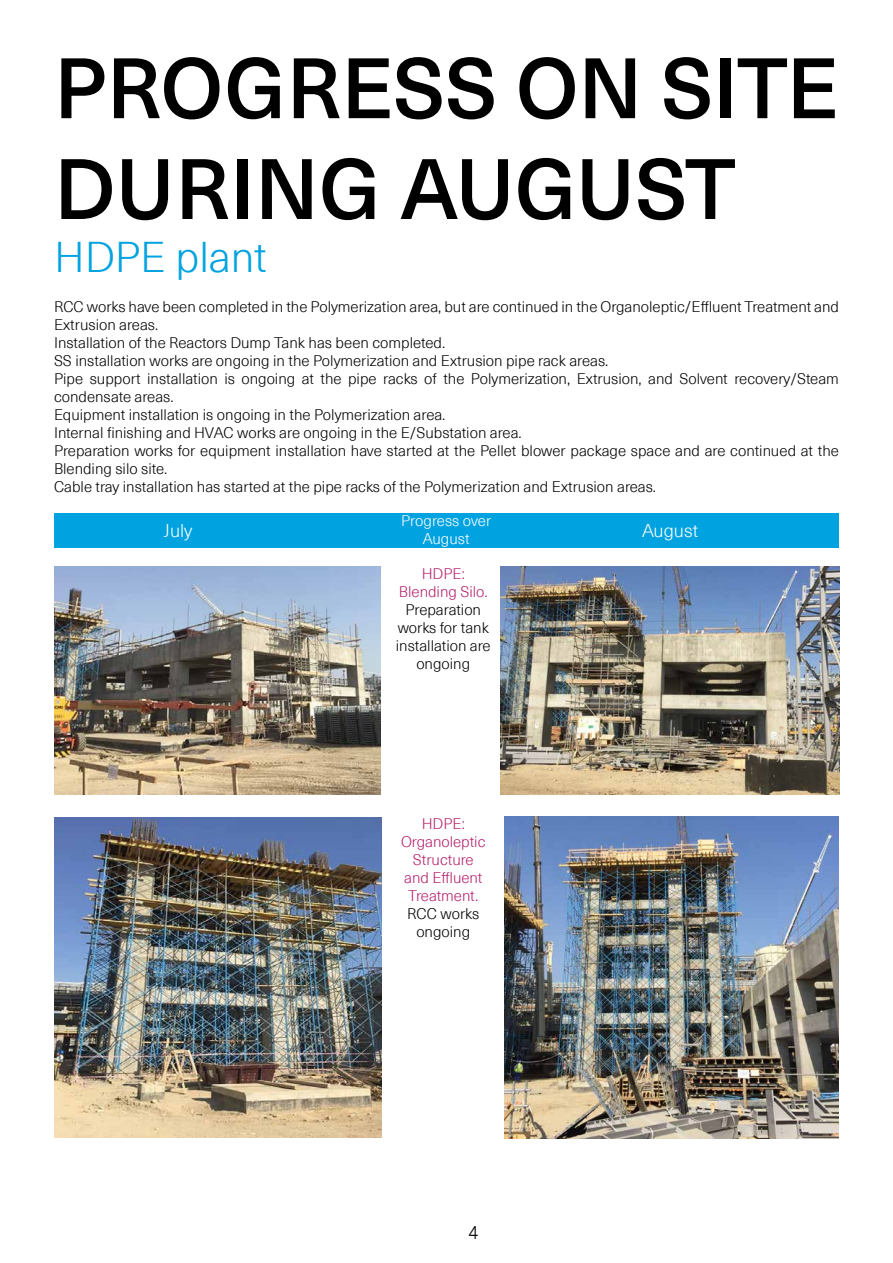
<style>
.page{position:relative;width:893px;height:1263px;background:#fff}
.page>*{position:absolute;margin:0;border:0;box-sizing:border-box;transform-origin:0 0}
.t1{font:500 84px/100.8px "Neue Haas Unica W1 G";color:#000}
.t2{font:300 42px "Neue Haas Unica W1 G";color:#00a3e0}
.t3{font:300 18px "Neue Haas Unica W1 G";color:#fff}
.t4{font:300 18px "Akzidenz Grotesk";color:#000}
.t5{font:300 15px/18px "Neue Haas Unica W1 G";color:#000;text-align:center}
.t6{font:300 15px/18px "Neue Haas Unica W1 G";color:#b51f6b;text-align:center}
.t7{font:300 15px/18px "Neue Haas Unica W1 G";color:#fff;text-align:center}
</style>
<div class="page">
<div style="left:54px;top:513px;width:785px;height:35px;background:#00a3e0"></div>
<img style="left:54px;top:817px;width:327px;height:321px">
<img style="left:54px;top:567px;width:327px;height:227px">
<img style="left:500px;top:567px;width:340px;height:227px">
<img style="left:505px;top:816px;width:334px;height:322px">
<h1 class="t1" style="left:54px;top:33px;width:786px">PROGRESS ON SITE<br>DURING AUGUST</h1>
<h2 class="t2" style="left:54px;top:227px;width:214px">HDPE plant</h2>
<p class="t5" style="left:54px;top:297px;width:786px;text-align:left">RCC works have been completed in the Polymerization area, but are continued in the Organoleptic/Effluent Treatment and Extrusion areas.<br>Installation of the Reactors Dump Tank has been completed.<br>SS installation works are ongoing in the Polymerization and Extrusion pipe rack areas.<br>Pipe support installation is ongoing at the pipe racks of the Polymerization, Extrusion, and Solvent recovery/Steam condensate areas.<br>Equipment installation is ongoing in the Polymerization area.<br>Internal finishing and HVAC works are ongoing in the E/Substation area.<br>Preparation works for equipment installation have started at the Pellet blower package space and are continued at the Blending silo site.<br>Cable tray installation has started at the pipe racks of the Polymerization and Extrusion areas.</p>
<p class="t7" style="left:401px;top:511px;width:91px">Progress over<br>August</p>
<p class="t3" style="left:164px;top:517px;width:30px">July</p>
<p class="t3" style="left:642px;top:517px;width:58px">August</p>
<p class="t6" style="left:399px;top:564px;width:90px">HDPE:<br>Blending Silo.</p>
<p class="t5" style="left:396px;top:600px;width:96px">Preparation works for tank installation are ongoing</p>
<p class="t6" style="left:401px;top:814px;width:86px">HDPE:<br>Organoleptic<br>Structure and Effluent<br>Treatment.</p>
<p class="t5" style="left:407px;top:904px;width:73px">RCC works ongoing</p>
<p class="t4" style="left:468px;top:1222px;width:12px">4</p>
</div>
